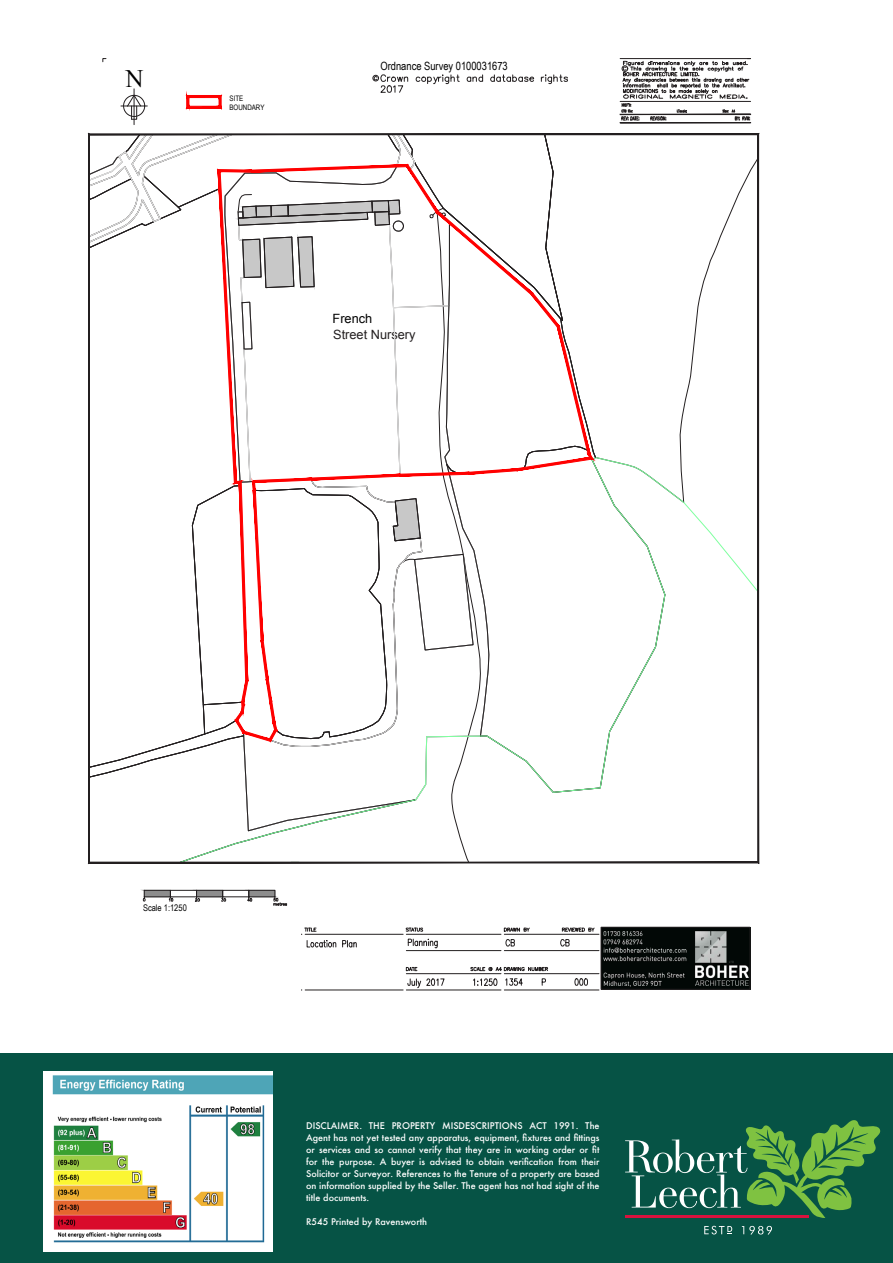
<style>
.page{position:relative;width:893px;height:1263px;background:#fff}
.page>*{position:absolute;margin:0;border:0;box-sizing:border-box;transform-origin:0 0}
.t1{font:25.05px "Times New Roman";color:#000}
.t2{font:12.75px/15.8px "Arial";color:#231f20}
.t3{font:11.4px "Arial Narrow";color:#000}
.t4{font:9.15px "Arial Narrow";color:#000}
.t5{font:500 9px/12px "Futura";color:#fff;text-align:justify}
.t6{font:7.5px/9px "Arial Narrow";color:#000}
.s1{color:#000}
</style>
<div class="page">
<div style="left:0;top:1054px;width:893px;height:209px;background:#065345"></div>
<svg style="left:704px;top:1226px;width:28px;height:8px"></svg>
<svg style="left:742px;top:1226px;width:30px;height:9px"></svg>
<svg style="left:625px;top:1120px;width:256px;height:98px"></svg>
<img style="left:43px;top:1071px;width:230px;height:180px">
<hr style="left:134px;top:95px;width:1px;height:30px;background:#231f20">
<svg style="left:121px;top:89px;width:26px;height:31px"></svg>
<div style="left:222px;top:890px;width:27px;height:7px;border:1px solid #231f20"></div>
<svg style="left:143px;top:889px;width:83px;height:13px"></svg>
<svg style="left:247px;top:889px;width:40px;height:17px"></svg>
<svg style="left:186px;top:95px;width:36px;height:14px"></svg>
<img style="left:603px;top:929px;width:145px;height:58px">
<div style="left:601px;top:927px;width:149px;height:62px;border:1px solid #231f20"></div>
<svg style="left:102px;top:58px;width:5px;height:4px"></svg>
<hr style="left:204px;top:934px;width:98px;height:1px;background:#231f20">
<svg style="left:305px;top:927px;width:12px;height:5px"></svg>
<hr style="left:305px;top:934px;width:98px;height:1px;background:#231f20">
<hr style="left:406px;top:934px;width:95px;height:1px;background:#231f20">
<svg style="left:405px;top:927px;width:18px;height:5px"></svg>
<hr style="left:406px;top:973px;width:95px;height:1px;background:#231f20">
<svg style="left:406px;top:967px;width:11px;height:4px"></svg>
<hr style="left:406px;top:950px;width:95px;height:1px;background:#231f20">
<hr style="left:406px;top:990px;width:95px;height:1px;background:#231f20">
<hr style="left:504px;top:934px;width:95px;height:1px;background:#231f20">
<hr style="left:504px;top:950px;width:95px;height:1px;background:#231f20">
<hr style="left:504px;top:973px;width:95px;height:1px;background:#231f20">
<hr style="left:504px;top:990px;width:95px;height:1px;background:#231f20">
<svg style="left:621px;top:59px;width:130px;height:64px"></svg>
<hr style="left:204px;top:990px;width:98px;height:1px;background:#231f20">
<hr style="left:305px;top:990px;width:98px;height:1px;background:#231f20">
<hr style="left:620px;top:101px;width:131px;height:1px;background:#231f20">
<div style="left:620px;top:114px;width:131px;height:1px;border:1px solid #231f20"></div>
<hr style="left:620px;top:58px;width:131px;height:1px;background:#231f20">
<svg style="left:307px;top:940px;width:29px;height:8px"></svg>
<svg style="left:342px;top:940px;width:15px;height:7px"></svg>
<svg style="left:408px;top:938px;width:30px;height:10px"></svg>
<svg style="left:407px;top:978px;width:38px;height:10px"></svg>
<svg style="left:504px;top:927px;width:26px;height:19px"></svg>
<svg style="left:560px;top:927px;width:35px;height:19px"></svg>
<svg style="left:470px;top:967px;width:78px;height:19px"></svg>
<svg style="left:574px;top:978px;width:14px;height:8px"></svg>
<svg style="left:88px;top:133px;width:671px;height:731px"></svg>
<svg style="left:416px;top:74px;width:44px;height:10px"></svg>
<svg style="left:467px;top:75px;width:16px;height:7px"></svg>
<svg style="left:490px;top:74px;width:44px;height:8px"></svg>
<svg style="left:541px;top:74px;width:27px;height:10px"></svg>
<svg style="left:373px;top:74px;width:35px;height:19px"></svg>
<img style="left:204px;top:934px;width:97px;height:57px">
<p class="t1" style="left:125px;top:62px;width:20px">N</p>
<p class="t6" style="left:229px;top:93px;width:37px">SITE<br>BOUNDARY</p>
<p class="t3" style="left:380px;top:58px;width:129px">Ordnance Survey 0100031673</p>
<p class="t2" style="left:332px;top:311px;width:85px"><span class="s1">French<br></span>Street Nursery</p>
<p class="t4" style="left:143px;top:901px;width:45px">Scale 1:1250</p>
<p class="t5" style="left:306px;top:1120px;width:295px">DISCLAIMER. THE PROPERTY MISDESCRIPTIONS ACT 1991. The Agent has not yet tested any apparatus, equipment, fixtures and fittings or services and so cannot verify that they are in working order or fit for the purpose. A buyer is advised to obtain verification from their Solicitor or Surveyor. References to the Tenure of a property are based on information supplied by the Seller. The agent has not had sight of the title documents.</p>
<p class="t5" style="left:306px;top:1216px;width:122px">R545 Printed by Ravensworth</p>
</div>
